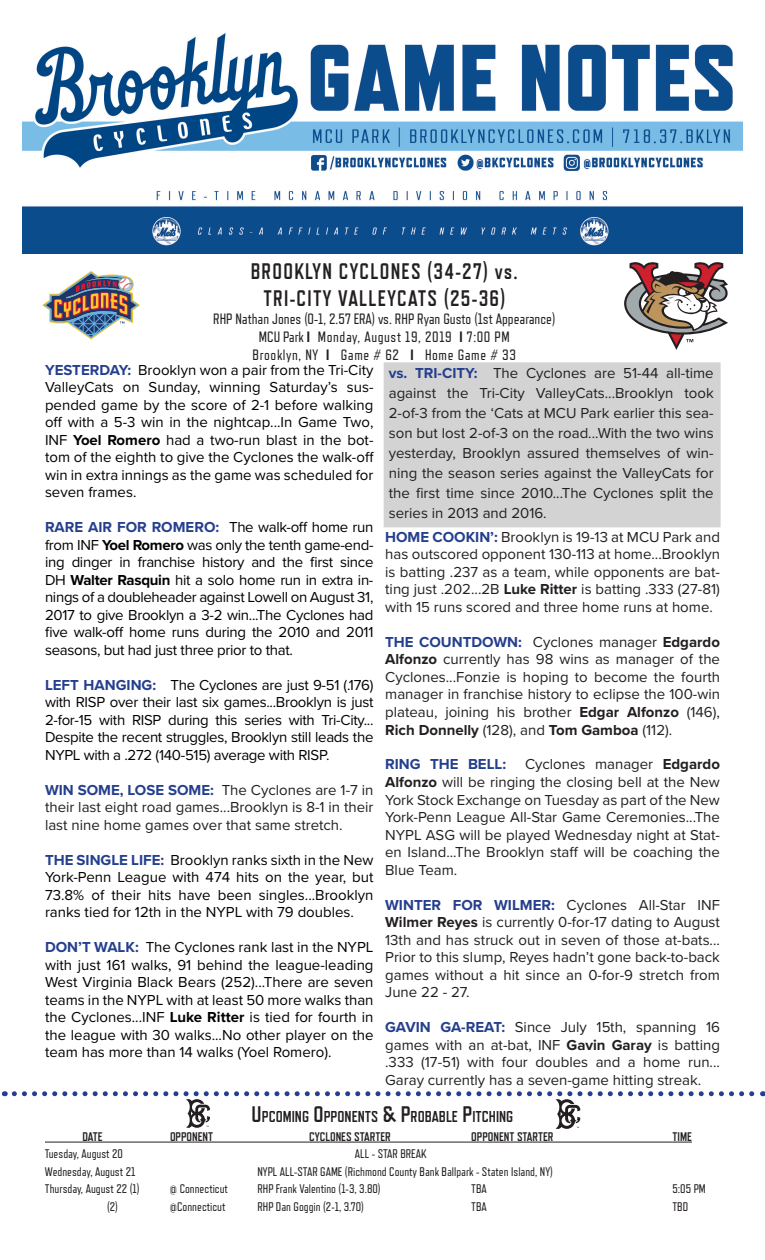
<style>
.page{position:relative;width:765px;height:1260px;background:#fff}
.page>*{position:absolute;margin:0;border:0;box-sizing:border-box;transform-origin:0 0}
.t1{font:700 22.5px/27px "Refrigerator Deluxe";letter-spacing:.06em;color:#231f20;text-align:center;scale:.95 1}
.t2{font:700 15.75px "Refrigerator Deluxe";color:#231f20}
.t3{font:15px/17.5px "Proxima Nova";color:#231f20;text-align:justify}
.t4{font:15px/17.5px "Proxima Nova";color:#000;text-align:justify}
.t5{font:15px/18px "Refrigerator Deluxe";color:#231f20;text-align:center}
.t6{font:700 15px "Proxima Nova";color:#253f8e}
.t7{font:12.5px "Refrigerator Deluxe";color:#231f20}
.t8{font:700 12.5px "Refrigerator Deluxe";color:#231f20}
.s1{font-weight:800}
.s2{font-weight:700;color:#253f8e}
.s3{font-weight:700}
.s4{font-size:22.5px}
</style>
<div class="page">
<div style="left:384px;top:363px;width:336px;height:164px;background:#d3d3d3"></div>
<img style="left:22px;top:33px;width:720px;height:220px">
<svg style="left:42px;top:271px;width:98px;height:69px"></svg>
<hr style="left:45px;top:1142px;width:647px;height:1px;background:#231f20">
<svg style="left:14px;top:1091px;width:749px;height:38px"></svg>
<svg style="left:624px;top:262px;width:104px;height:88px"></svg>
<h1 class="t1" style="left:251px;top:258px;width:283px">BROOKLYN CYCLONES (34-27) vs.<br>TRI-CITY VALLEYCATS (25-36)</h1>
<p class="t5" style="left:213px;top:309px;width:344px">RHP Nathan Jones (0-1, 2.57 ERA) vs. RHP Ryan Gusto (1st Appearance)<br>MCU Park <span class="s1">I</span> Monday, August 19, 2019 <span class="s1">I</span> 7:00 PM<br>Brooklyn, NY <span class="s1">I</span> Game # 62 <span class="s1">I</span> Home Game # 33</p>
<p class="t4" style="left:45px;top:361px;width:330px"><span class="s2">YESTERDAY:</span> Brooklyn won a pair from the Tri-City ValleyCats on Sunday, winning Saturday’s sus&shy;pended game by the score of 2-1 before walking off with a 5-3 win in the nightcap...In Game Two, INF <span class="s3">Yoel Romero</span> had a two-run blast in the bot&shy;tom of the eighth to give the Cyclones the walk-off win in extra innings as the game was scheduled for seven frames.</p>
<p class="t4" style="left:45px;top:519px;width:330px"><span class="s2">RARE AIR FOR ROMERO:</span> The walk-off home run from INF <span class="s3">Yoel Romero</span> was only the tenth game-end&shy;ing dinger in franchise history and the first since DH <span class="s3">Walter Rasquin</span> hit a solo home run in extra in&shy;nings of a doubleheader against Lowell on August 31, 2017 to give Brooklyn a 3-2 win...The Cyclones had five walk-off home runs during the 2010 and 2011 seasons, but had just three prior to that.</p>
<p class="t4" style="left:45px;top:676px;width:330px"><span class="s2">LEFT HANGING:</span> The Cyclones are just 9-51 (.176) with RISP over their last six games...Brooklyn is just 2-for-15 with RISP during this series with Tri-City...<br>Despite the recent struggles, Brooklyn still leads the NYPL with a .272 (140-515) average with RISP.</p>
<p class="t3" style="left:45px;top:781px;width:330px"><span class="s2">WIN SOME, LOSE SOME:</span> The Cyclones are 1-7 in their last eight road games...Brooklyn is 8-1 in their last nine home games over that same stretch.</p>
<p class="t4" style="left:45px;top:851px;width:330px"><span class="s2">THE SINGLE LIFE:</span> Brooklyn ranks sixth in the New York-Penn League with 474 hits on the year, but 73.8% of their hits have been singles...Brooklyn ranks tied for 12th in the NYPL with 79 doubles.</p>
<p class="t4" style="left:45px;top:939px;width:330px"><span class="s2">DON’T WALK:</span> The Cyclones rank last in the NYPL with just 161 walks, 91 behind the league-leading West Virginia Black Bears (252)...There are seven teams in the NYPL with at least 50 more walks than the Cyclones...INF <span class="s3">Luke Ritter</span> is tied for fourth in the league with 30 walks...No other player on the team has more than 14 walks (Yoel Romero).</p>
<p class="t3" style="left:389px;top:363px;width:326px;line-height:20px"><span class="s2">vs. TRI-CITY:</span> The Cyclones are 51-44 all-time against the Tri-City ValleyCats...Brooklyn took 2-of-3 from the ‘Cats at MCU Park earlier this sea&shy;son but lost 2-of-3 on the road...With the two wins yesterday, Brooklyn assured themselves of win&shy;ning the season series against the ValleyCats for the first time since 2010...The Cyclones split the series in 2013 and 2016.</p>
<p class="t3" style="left:385px;top:529px;width:336px"><span class="s2">HOME COOKIN’:</span> Brooklyn is 19-13 at MCU Park and has outscored opponent 130-113 at home...Brooklyn is batting .237 as a team, while opponents are bat&shy;ting just .202...2B <span class="s3">Luke Ritter</span> is batting .333 (27-81) with 15 runs scored and three home runs at home.</p>
<p class="t3" style="left:385px;top:634px;width:336px"><span class="s2">THE COUNTDOWN:</span> Cyclones manager <span class="s3">Edgardo Alfonzo</span> currently has 98 wins as manager of the Cyclones...Fonzie is hoping to become the fourth manager in franchise history to eclipse the 100-win plateau, joining his brother <span class="s3">Edgar Alfonzo</span> (146), <span class="s3">Rich Donnelly</span> (128), and <span class="s3">Tom Gamboa</span> (112).</p>
<p class="t6" style="left:385px;top:756px;width:122px">RING THE BELL:</p>
<p class="t3" style="left:385px;top:756px;width:336px;text-indent:140px">Cyclones manager <span class="s3">Edgardo Alfonzo</span> will be ringing the closing bell at the New York Stock Exchange on Tuesday as part of the New York-Penn League All-Star Game Ceremonies...The NYPL ASG will be played Wednesday night at Stat&shy;en Island...The Brooklyn staff will be coaching the Blue Team.</p>
<p class="t3" style="left:385px;top:896px;width:336px"><span class="s2">WINTER FOR WILMER:</span> Cyclones All-Star INF <span class="s3">Wilmer Reyes</span> is currently 0-for-17 dating to August 13th and has struck out in seven of those at-bats...<br>Prior to this slump, Reyes hadn’t gone back-to-back games without a hit since an 0-for-9 stretch from June 22 - 27.</p>
<p class="t3" style="left:385px;top:1019px;width:336px"><span class="s2">GAVIN GA-REAT:</span> Since July 15th, spanning 16 games with an at-bat, INF <span class="s3">Gavin Garay</span> is batting .333 (17-51) with four doubles and a home run...<br>Garay currently has a seven-game hitting streak.</p>
<p class="t2" style="left:252px;top:1108px;width:263px"><span class="s4">U</span>PCOMING <span class="s4">O</span>PPONENTS <span class="s4">&amp; P</span>ROBABLE <span class="s4">P</span>ITCHING</p>
<p class="t8" style="left:82px;top:1129px;width:22px">DATE</p>
<p class="t8" style="left:170px;top:1129px;width:45px">OPPONENT</p>
<p class="t8" style="left:309px;top:1129px;width:83px">CYCLONES STARTER</p>
<p class="t8" style="left:471px;top:1129px;width:84px">OPPONENT STARTER</p>
<p class="t8" style="left:672px;top:1129px;width:21px">TIME</p>
<p class="t7" style="left:45px;top:1147px;width:80px">Tuesday, August 20</p>
<p class="t7" style="left:355px;top:1147px;width:73px">ALL - STAR BREAK</p>
<p class="t7" style="left:45px;top:1164px;width:92px">Wednesday, August 21</p>
<p class="t7" style="left:257px;top:1164px;width:297px">NYPL ALL-STAR GAME (Richmond County Bank Ballpark - Staten Island, NY)</p>
<p class="t7" style="left:45px;top:1182px;width:96px">Thursday, August 22 (1)</p>
<p class="t7" style="left:170px;top:1182px;width:60px">@ Connecticut</p>
<p class="t7" style="left:257px;top:1182px;width:125px">RHP Frank Valentino (1-3, 3.80)</p>
<p class="t7" style="left:471px;top:1182px;width:17px">TBA</p>
<p class="t7" style="left:672px;top:1182px;width:35px">5:05 PM</p>
<p class="t7" style="left:107px;top:1199px;width:12px">(2)</p>
<p class="t7" style="left:170px;top:1199px;width:57px">@Connecticut</p>
<p class="t7" style="left:257px;top:1199px;width:108px">RHP Dan Goggin (2-1, 3.70)</p>
<p class="t7" style="left:471px;top:1199px;width:17px">TBA</p>
<p class="t7" style="left:672px;top:1199px;width:17px">TBD</p>
</div>
